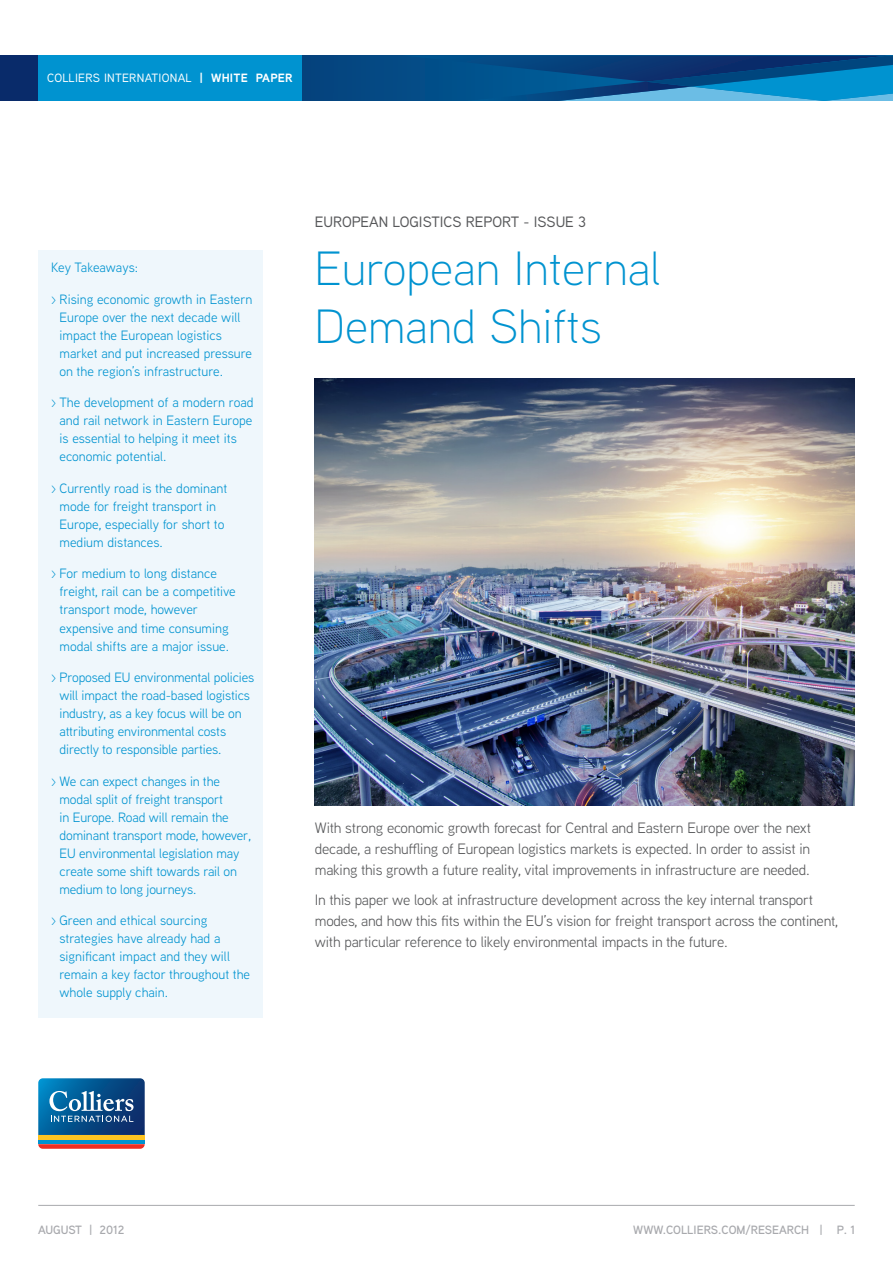
<style>
.page{position:relative;width:893px;height:1263px;background:#fff}
.page>*{position:absolute;margin:0;border:0;box-sizing:border-box;transform-origin:0 0}
.Aaux_Headline{font:300 48px/57.6px "Aaux Next";color:#0093d0}
.Body_Copy{font:15px/21px "Aaux Next";letter-spacing:-.015em;color:#57585a;text-align:justify}
.t1{font:500 15px "Aaux Next";color:#57585a}
.Sidebar_Body{font:13.5px/18px "Aaux Next";color:#0093d0}
.R_Page_Master{font:600 12px "Aaux Next";color:#a8a9ad}
.Type___Date_Header{font:500 12px "Aaux Next";letter-spacing:.02em;color:#fff}
.Type___Date_Header-2{font:700 12px "Aaux Next";letter-spacing:.02em;color:#fff}
.s1{font-weight:700}
.s2{font-weight:500;color:#49b4e1}
.s3{font-weight:500}
.s4{font-size:10.5px}
</style>
<div class="page">
<hr style="left:38px;top:1205px;width:817px;height:1px;background:#a8a9ad">
<div style="left:38px;top:1139px;width:107px;height:5px;background:#0093d0"></div>
<hr style="left:38px;top:1135px;width:107px;height:4px;background:#fec422">
<svg style="left:38px;top:1144px;width:107px;height:5px"></svg>
<svg style="left:38px;top:1078px;width:107px;height:57px;background:#23669a"></svg>
<svg style="left:0;top:55px;width:402px;height:46px;background:#063f7b"></svg>
<svg style="left:402px;top:55px;width:491px;height:46px;background:#0d5d97"></svg>
<div style="left:38px;top:55px;width:263px;height:46px;background:#0093d0"></div>
<div style="left:38px;top:250px;width:225px;height:767px;background:#eff7fc"></div>
<img style="left:315px;top:379px;width:540px;height:427px">
<p class="Type___Date_Header" style="left:47px;top:70px;width:247px">COLLIERS INTERNATIONAL <span class="s1">| WHITE PAPER</span></p>
<p class="Type___Date_Header-2" style="left:38px;top:70px;width:227px">EUROPEAN LOGISTICS <span class="s2">|</span> <span class="s3">WHITE PAPER</span></p>
<p class="Sidebar_Body" style="left:51px;top:258px;width:89px">Key Takeaways:</p>
<p class="Sidebar_Body" style="left:60px;top:290px;width:194px;text-indent:-9px"><span class="s4">&gt;</span> Rising economic growth in Eastern Europe over the next decade will impact the European logistics market and put increased pressure on the region’s infrastructure.</p>
<p class="Sidebar_Body" style="left:60px;top:393px;width:196px;text-indent:-9px"><span class="s4">&gt;</span> The development of a modern road and rail network in Eastern Europe is essential to helping it meet its economic potential.</p>
<p class="Sidebar_Body" style="left:60px;top:479px;width:169px;text-indent:-9px"><span class="s4">&gt;</span> Currently road is the dominant mode for freight transport in<br>Europe, especially for short to medium distances.</p>
<p class="Sidebar_Body" style="left:60px;top:564px;width:178px;text-indent:-9px"><span class="s4">&gt;</span> For medium to long distance freight, rail can be a competitive transport mode, however expensive and time consuming modal shifts are a major issue.</p>
<p class="Sidebar_Body" style="left:60px;top:668px;width:196px;text-indent:-9px"><span class="s4">&gt;</span> Proposed EU environmental policies will impact the road-based logistics industry, as a key focus will be on attributing environmental costs directly to responsible parties.</p>
<p class="Sidebar_Body" style="left:60px;top:771px;width:193px;text-indent:-9px"><span class="s4">&gt;</span> We can expect changes in the modal split of freight transport<br>in Europe. Road will remain the dominant transport mode, however,<br>EU environmental legislation may create some shift towards rail on medium to long journeys.</p>
<p class="Sidebar_Body" style="left:60px;top:911px;width:192px;text-indent:-9px"><span class="s4">&gt;</span> Green and ethical sourcing strategies have already had a significant impact and they will remain a key factor throughout the whole supply chain.</p>
<p class="t1" style="left:315px;top:212px;width:273px">EUROPEAN LOGISTICS REPORT - ISSUE 3</p>
<p class="Aaux_Headline" style="left:315px;top:238px;width:347px">European Internal<br>Demand Shifts</p>
<p class="Body_Copy" style="left:315px;top:817px;width:498px">With strong economic growth forecast for Central and Eastern Europe over the next decade, a reshuffling of European logistics markets is expected. In order to assist in making this growth a future reality, vital improvements in infrastructure are needed.</p>
<p class="Body_Copy" style="left:315px;top:888px;width:525px;text-align:left">In this paper we look at infrastructure development across the key internal transport modes, and how this fits within the EU’s vision for freight transport across the continent, with particular reference to likely environmental impacts in the future.</p>
<p class="R_Page_Master" style="left:38px;top:1221px;width:88px">AUGUST | 2012</p>
<p class="R_Page_Master" style="left:633px;top:1221px;width:223px">WWW.COLLIERS.COM/RESEARCH | P. 1</p>
</div>
